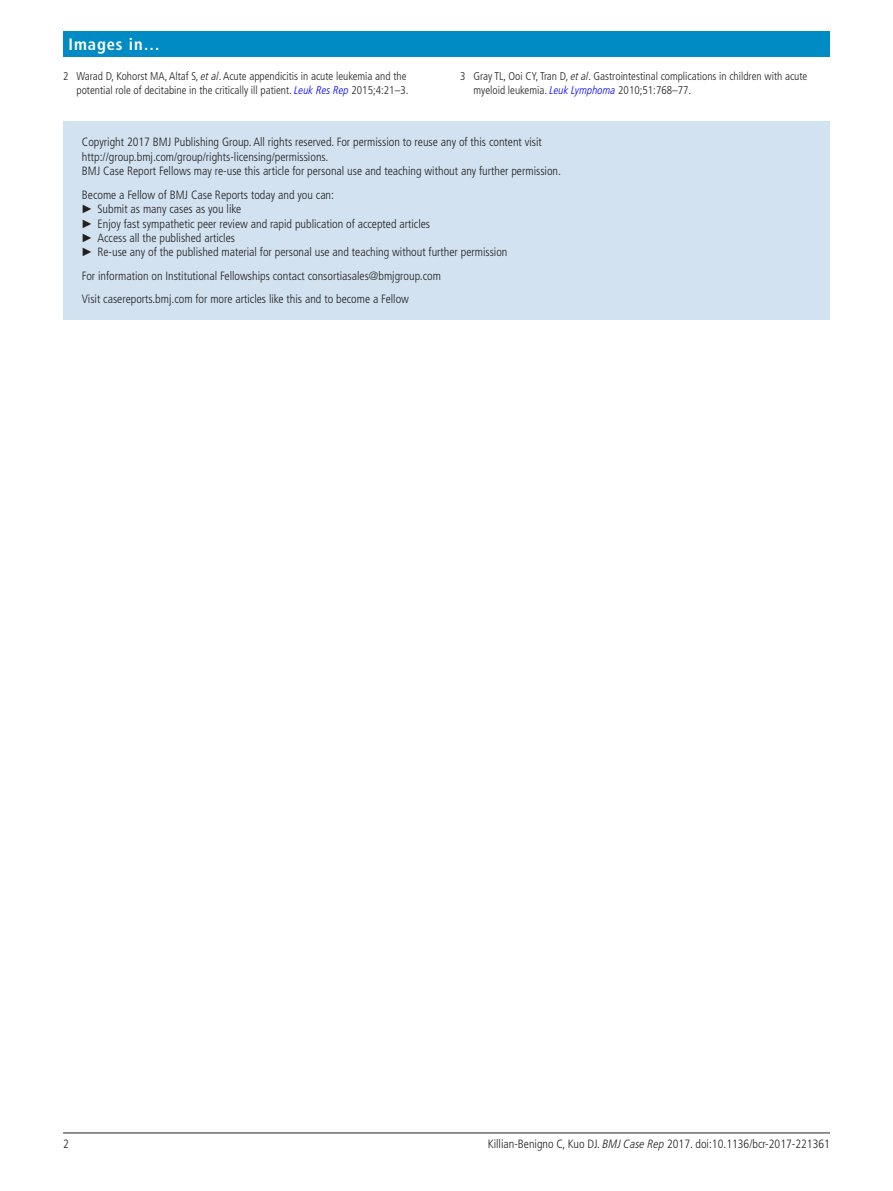
<style>
.page{position:relative;width:893px;height:1191px;background:#fff}
.page>*{position:absolute;margin:0;border:0;box-sizing:border-box;transform-origin:0 0}
.t1{font:700 condensed 16.5px "Frutiger LT Pro";letter-spacing:.055em;color:#fff}
.t2{font:300 condensed 12px/14.4px "Frutiger LT Pro";color:#231f20}
.t3{font:300 condensed 11.25px/13.5px "Frutiger LT Pro";color:#231f20;text-align:right}
.s1{font-style:italic}
.s2{font-style:italic;color:#00f}
.s3{font-family:"Arial";font-weight:400;font-stretch:normal}
</style>
<div class="page">
<hr style="left:63px;top:1132px;width:767px;height:1px;background:#231f20">
<div style="left:63px;top:121px;width:767px;height:199px;background:#d2e2f0"></div>
<div style="left:63px;top:31px;width:767px;height:25px;background:#008bc5"></div>
<h1 class="t1" style="left:69px;top:34px;width:93px">Images in…</h1>
<p class="t3" style="left:63px;top:70px;width:347px">2 Warad D, Kohorst MA, Altaf S, <span class="s1">et al</span>. Acute appendicitis in acute leukemia and the potential role of decitabine in the critically ill patient. <span class="s2">Leuk Res Rep</span> 2015;4:21–3.</p>
<p class="t3" style="left:474px;top:70px;width:335px;text-align:left;text-indent:-14px">3 Gray TL, Ooi CY, Tran D, <span class="s1">et al</span>. Gastrointestinal complications in children with acute myeloid leukemia. <span class="s2">Leuk Lymphoma</span> 2010;51:768–77.</p>
<p class="t2" style="left:82px;top:135px;width:481px">Copyright 2017 BMJ Publishing Group. All rights reserved. For permission to reuse any of this content visit http://group.bmj.com/group/rights-licensing/permissions.<br>BMJ Case Report Fellows may re-use this article for personal use and teaching without any further permission.</p>
<p class="t2" style="left:81px;top:187px;width:428px">Become a Fellow of BMJ Case Reports today and you can:<br><span class="s3">►</span> Submit as many cases as you like<br><span class="s3">►</span> Enjoy fast sympathetic peer review and rapid publication of accepted articles<br><span class="s3">►</span> Access all the published articles<br><span class="s3">►</span> Re-use any of the published material for personal use and teaching without further permission</p>
<p class="t2" style="left:82px;top:264px;width:361px;line-height:23.4px">For information on Institutional Fellowships contact consortiasales@bmjgroup.com<br>Visit casereports.bmj.com for more articles like this and to become a Fellow</p>
<p class="t2" style="left:63px;top:1136px;width:7px">2</p>
<p class="t2" style="left:488px;top:1136px;width:344px">Killian-Benigno C, Kuo DJ. <span class="s1">BMJ Case Rep</span> 2017. doi:10.1136/bcr-2017-221361</p>
</div>
